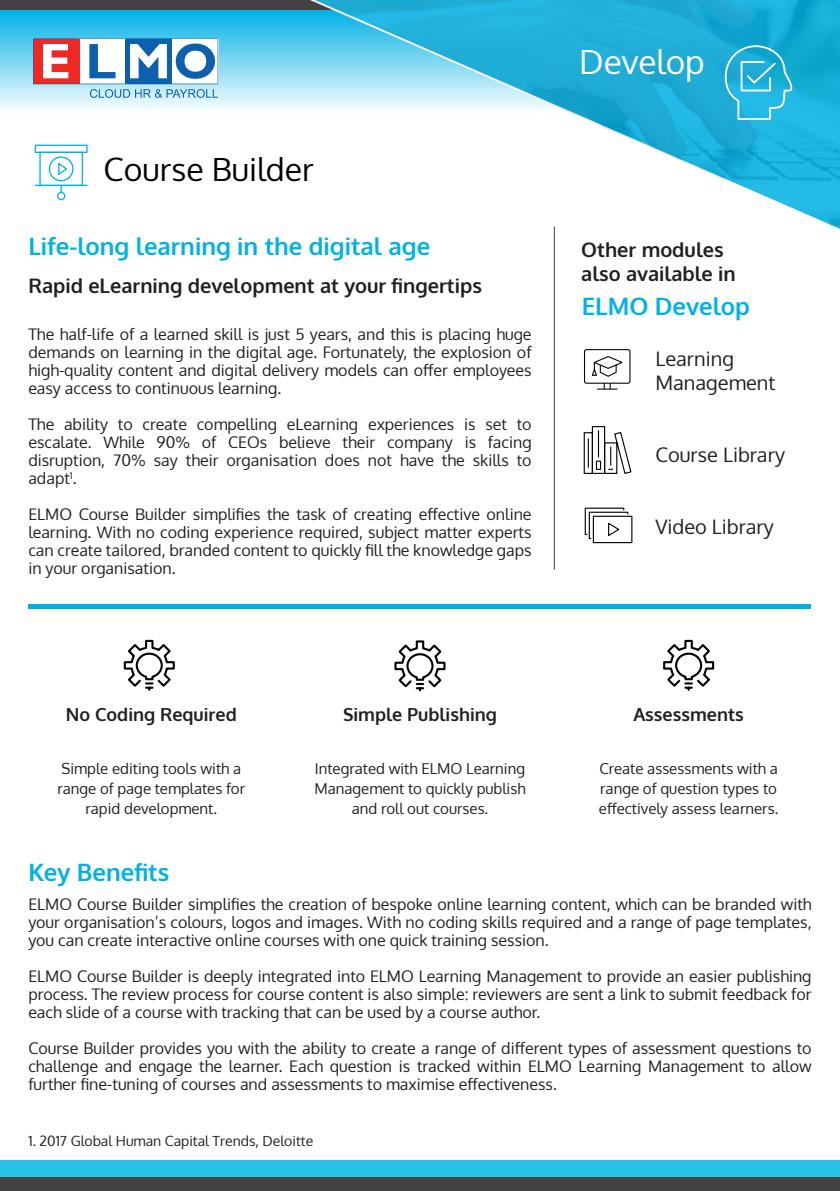
<style>
.page{position:relative;width:840px;height:1191px;background:#fff}
.page>*{position:absolute;margin:0;border:0;box-sizing:border-box;transform-origin:0 0}
.t1{font:33.4px "Oxygen";color:#fff}
.t2{font:32px "Oxygen";color:#040503}
.t3{font:700 24px "Oxygen";color:#00b1e5}
.t4{font:700 20px/24px "Oxygen";color:#231f20}
.t5{font:20px/24px "Oxygen";color:#231f20}
.body_02{font:700 18px "Oxygen";color:#231f20}
.t6{font:16px/18px "Oxygen";color:#231f20;text-align:justify}
.t7{font:15px/20px "Oxygen";color:#231f20;text-align:center}
.t8{font:14px "Oxygen";color:#231f20}
</style>
<div class="page">
<div style="left:0;top:9px;width:839px;height:115px;background:linear-gradient(to bottom,#03b1e4,#fff)"></div>
<div style="left:0;top:1176px;width:839px;height:15px;background:#434144"></div>
<div style="left:0;top:0;width:839px;height:9px;background:#434144"></div>
<hr style="left:553px;top:227px;width:1px;height:342px;background:#404045">
<svg style="left:244px;top:0;width:595px;height:245px"></svg>
<svg style="left:723px;top:45px;width:70px;height:76px;background:#38b9de"></svg>
<svg style="left:33px;top:38px;width:185px;height:60px"></svg>
<div style="left:28px;top:603px;width:782px;height:5px;background:#00b1e5"></div>
<div style="left:35px;top:145px;width:53px;height:8px;border:1px solid #00b1e5"></div>
<hr style="left:35px;top:185px;width:52px;height:1px;background:#00b1e5">
<svg style="left:39px;top:151px;width:44px;height:49px"></svg>
<svg style="left:124px;top:640px;width:51px;height:51px"></svg>
<div style="left:583px;top:349px;width:47px;height:35px;border:1px solid #050504;border-radius:2px"></div>
<svg style="left:597px;top:383px;width:19px;height:7px"></svg>
<svg style="left:592px;top:356px;width:31px;height:21px"></svg>
<svg style="left:583px;top:426px;width:48px;height:48px"></svg>
<svg style="left:394px;top:640px;width:51px;height:51px"></svg>
<svg style="left:663px;top:640px;width:50px;height:51px"></svg>
<div style="left:0;top:1160px;width:839px;height:16px;background:#26c1e7"></div>
<svg style="left:584px;top:507px;width:48px;height:36px"></svg>
<p class="t2" style="left:104px;top:148px;width:211px">Course Builder</p>
<p class="t3" style="left:28px;top:231px;width:403px">Life-long learning in the digital age</p>
<p class="t4" style="left:28px;top:274px;width:455px">Rapid eLearning development at your fingertips</p>
<p class="t6" style="left:28px;top:325px;width:504px">The half-life of a learned skill is just 5 years, and this is placing huge demands on learning in the digital age. Fortunately, the explosion of high-quality content and digital delivery models can offer employees easy access to continuous learning.</p>
<p class="t6" style="left:28px;top:415px;width:504px">The ability to create compelling eLearning experiences is set to escalate. While 90% of CEOs believe their company is facing disruption, 70% say their organisation does not have the skills to adapt<sup>1</sup>.</p>
<p class="t6" style="left:28px;top:505px;width:504px">ELMO Course Builder simplifies the task of creating effective online learning. With no coding experience required, subject matter experts can create tailored, branded content to quickly fill the knowledge gaps in your organisation.</p>
<p class="t1" style="left:579px;top:39px;width:127px">Develop</p>
<p class="t4" style="left:581px;top:238px;width:156px">Other modules also available in</p>
<p class="t3" style="left:581px;top:291px;width:170px">ELMO Develop</p>
<p class="t5" style="left:655px;top:346px;width:121px">Learning<br>Management</p>
<p class="t5" style="left:655px;top:442px;width:131px">Course Library</p>
<p class="t5" style="left:655px;top:514px;width:120px">Video Library</p>
<p class="body_02" style="left:66px;top:703px;width:172px">No Coding Required</p>
<p class="t7" style="left:57px;top:758px;width:189px">Simple editing tools with a range of page templates for rapid development.</p>
<p class="t3" style="left:28px;top:857px;width:142px">Key Benefits</p>
<p class="body_02" style="left:343px;top:703px;width:155px">Simple Publishing</p>
<p class="t7" style="left:314px;top:758px;width:212px">Integrated with ELMO Learning<br>Management to quickly publish and roll out courses.</p>
<p class="body_02" style="left:633px;top:703px;width:112px">Assessments</p>
<p class="t7" style="left:598px;top:758px;width:181px;text-align:justify">Create assessments with a range of question types to effectively assess learners.</p>
<p class="t6" style="left:28px;top:895px;width:784px">ELMO Course Builder simplifies the creation of bespoke online learning content, which can be branded with your organisation’s colours, logos and images. With no coding skills required and a range of page templates, you can create interactive online courses with one quick training session.</p>
<p class="t6" style="left:28px;top:967px;width:784px">ELMO Course Builder is deeply integrated into ELMO Learning Management to provide an easier publishing process. The review process for course content is also simple: reviewers are sent a link to submit feedback for each slide of a course with tracking that can be used by a course author.</p>
<p class="t6" style="left:28px;top:1039px;width:784px">Course Builder provides you with the ability to create a range of different types of assessment questions to challenge and engage the learner. Each question is tracked within ELMO Learning Management to allow further fine-tuning of courses and assessments to maximise effectiveness.</p>
<p class="t8" style="left:28px;top:1131px;width:286px">1. 2017 Global Human Capital Trends, Deloitte</p>
</div>
